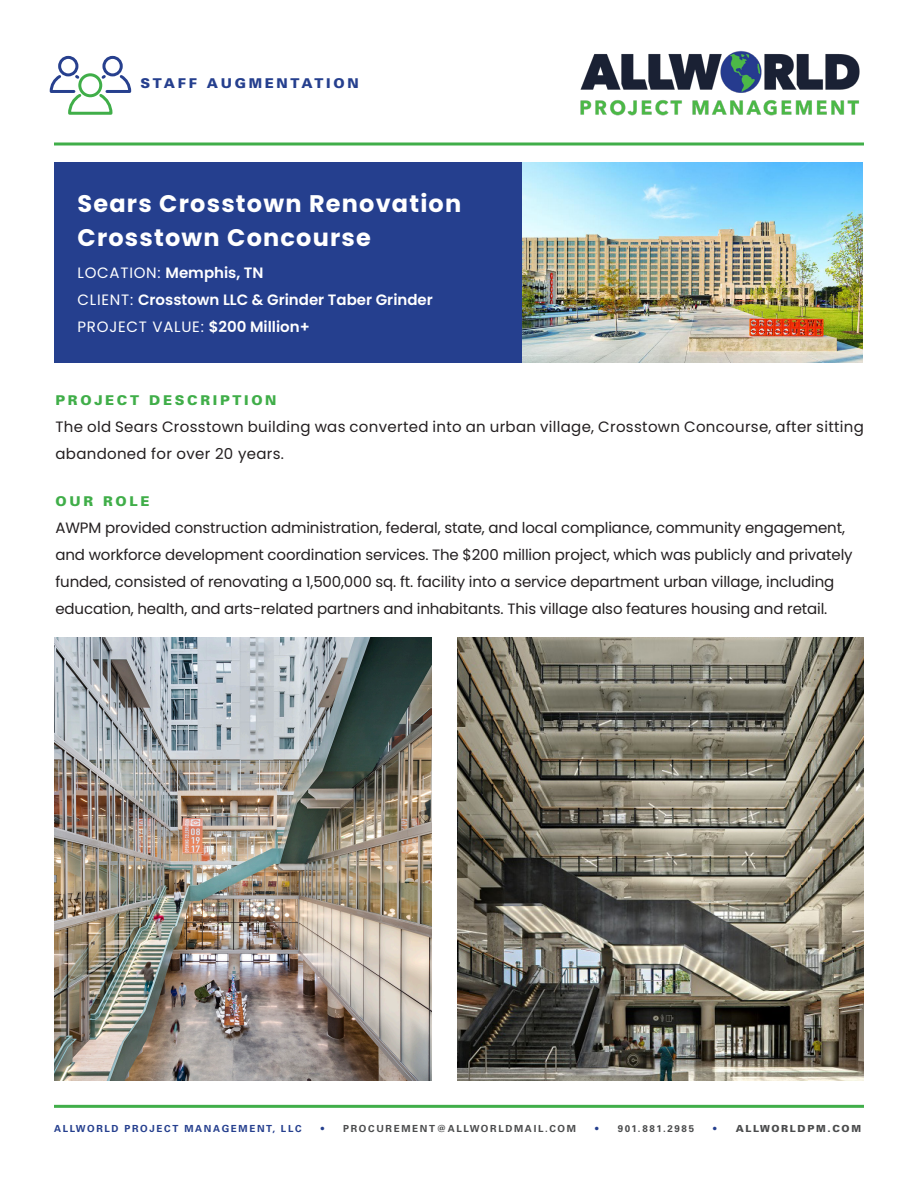
<style>
.page{position:relative;width:918px;height:1188px;background:#fff}
.page>*{position:absolute;margin:0;border:0;box-sizing:border-box;transform-origin:0 0}
.t1{font:700 24px "Poppins";letter-spacing:.05em;color:#fff}
.t2{font:15px/27px "Poppins";letter-spacing:-.01em;color:#231f20}
.t3{font:15px/27px "Poppins";letter-spacing:.02em;color:#231f20}
.t4{font:600 15px "Poppins";color:#fff}
.t5{font:15px "Poppins";letter-spacing:.05em;color:#fff}
.t6{font:900 13.5px "Univers";letter-spacing:.2em;color:#40ae49}
.t7{font:900 13.5px "Univers";letter-spacing:.2em;color:#253f8e}
.t8{font:700 9.75px "Univers LT Std";letter-spacing:.17em;color:#4b4c4d}
.t9{font:700 9.75px "Univers LT Std";letter-spacing:.17em;color:#253f8e}
.t10{font:900 9.75px "Univers";letter-spacing:.17em;color:#4b4c4d}
.s1{font-weight:400}
.s2{font-weight:600}
.s3{color:#253f8e}
.s4{font-family:"Univers LT Std";font-weight:700;color:#253f8e}
</style>
<div class="page">
<img style="left:522px;top:162px;width:340px;height:201px">
<div style="left:54px;top:162px;width:468px;height:201px;background:#253f8e"></div>
<svg style="left:54px;top:142px;width:810px;height:4px;background:#6fc276"></svg>
<hr style="left:54px;top:1105px;width:810px;height:3px;background:#40ae49">
<svg style="left:49px;top:55px;width:83px;height:60px"></svg>
<img style="left:54px;top:637px;width:378px;height:443px">
<img style="left:458px;top:637px;width:406px;height:443px">
<img style="left:580px;top:51px;width:280px;height:64px">
<p class="t7" style="left:140px;top:74px;width:220px">STAFF AUGMENTATION</p>
<p class="t1" style="left:78px;top:189px;width:385px">Sears Crosstown Renovation</p>
<p class="t1" style="left:78px;top:224px;width:295px">Crosstown Concourse</p>
<p class="t4" style="left:78px;top:264px;width:188px"><span class="s1">LOCATION:</span> Memphis, TN</p>
<p class="t4" style="left:78px;top:291px;width:357px"><span class="s1">CLIENT:</span> Crosstown LLC &amp; Grinder Taber Grinder</p>
<p class="t5" style="left:78px;top:318px;width:234px">PROJECT VALUE: <span class="s2">$200 Million+</span></p>
<p class="t6" style="left:56px;top:392px;width:223px">PROJECT DESCRIPTION</p>
<p class="t3" style="left:56px;top:413px;width:810px">The old Sears Crosstown building was converted into an urban village, Crosstown Concourse, after sitting abandoned for over 20 years.</p>
<p class="t6" style="left:56px;top:492px;width:95px">OUR ROLE</p>
<p class="t2" style="left:56px;top:514px;width:799px">AWPM provided construction administration, federal, state, and local compliance, community engagement, and workforce development coordination services. The $200 million project, which was publicly and privately funded, consisted of renovating a 1,500,000 sq. ft. facility into a service department urban village, including education, health, and arts-related partners and inhabitants. This village also features housing and retail.</p>
<p class="t9" style="left:54px;top:1123px;width:249px">ALLWORLD PROJECT MANAGEMENT, LLC</p>
<p class="t8" style="left:321px;top:1123px;width:257px"><span class="s3">•</span> PROCUREMENT@ALLWORLDMAIL.COM</p>
<p class="t8" style="left:595px;top:1123px;width:100px"><span class="s3">•</span> 901.881.2985</p>
<p class="t10" style="left:713px;top:1123px;width:149px"><span class="s4">•</span> ALLWORLDPM.COM</p>
</div>
